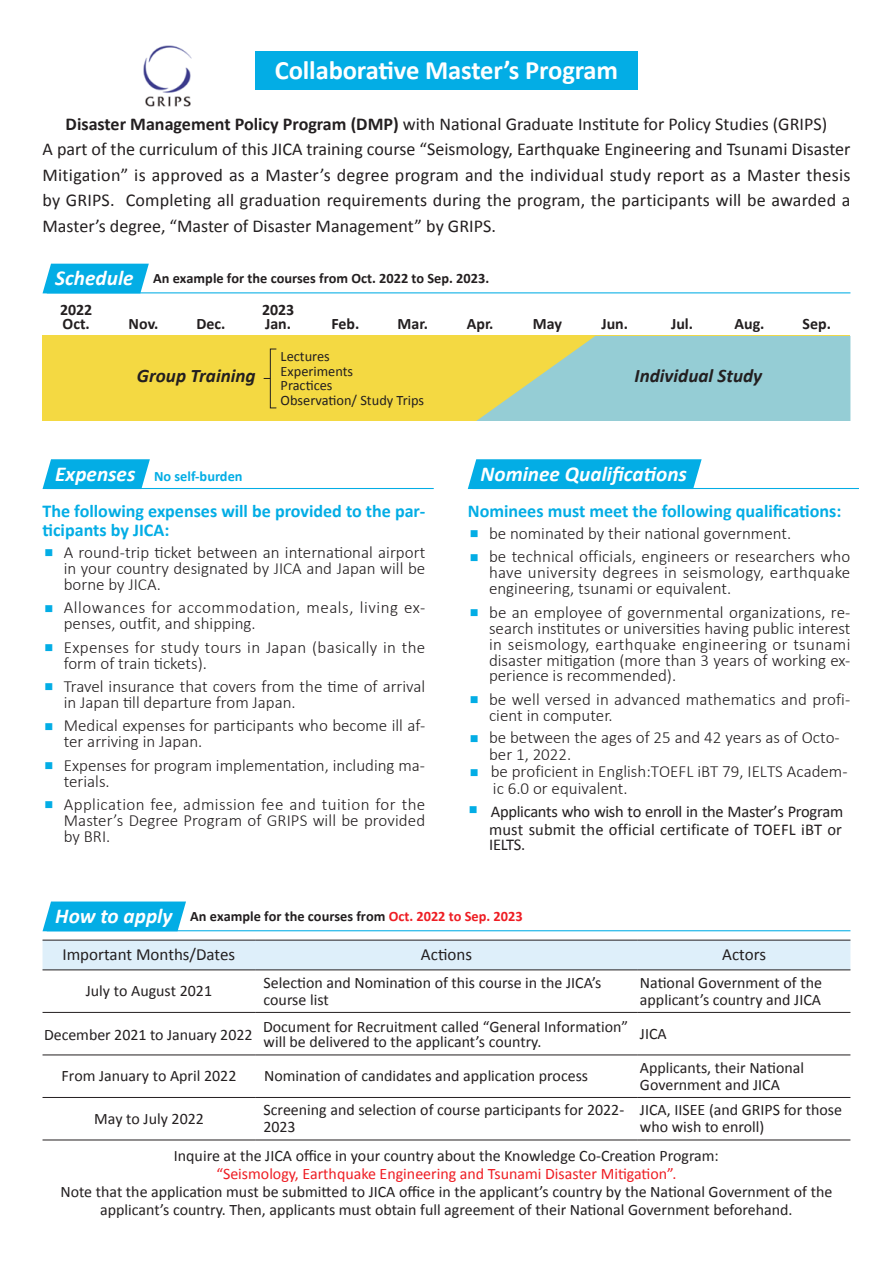
<style>
.page{position:relative;width:893px;height:1263px;background:#fff}
.page>*{position:absolute;margin:0;border:0;box-sizing:border-box;transform-origin:0 0}
.t1{font:700 26.55px "Calibri";letter-spacing:-.005em;color:#fff}
.t2{font:italic 700 21.3px "Calibri";color:#fff}
.t3{font:italic 700 19.2px "Calibri";color:#231f20}
.t4{font:18px/25.5px "Calibri";color:#231f20}
.t5{font:700 18px/19.2px "Calibri";color:#03ade5}
.t6{font:300 16.95px/15.9px "Calibri";color:#231f20}
.t7{font:300 16.95px/15.9px "Calibri";letter-spacing:.03em;color:#231f20}
.t8{font:300 16.95px/15.9px "Calibri";letter-spacing:.02em;color:#231f20}
.t9{font:16.95px "Calibri";color:#231f20}
.t10{font:16.5px/17.9px "Calibri";letter-spacing:.01em;color:#231f20;text-align:right}
.t11{font:16.5px "Calibri";letter-spacing:-.02em;color:#231f20}
.t12{font:15.9px/17px "Calibri";color:#231f20}
.t13{font:15.9px "Calibri";color:#ee1d23}
.t14{font:700 15.9px/13.8px "Calibri";color:#231f20}
.t15{font:700 14.4px "Calibri";color:#231f20}
.t16{font:14.4px/14.9px "Calibri";color:#231f20}
.t17{font:700 14.4px "Calibri";color:#03ade5}
.s1{font-weight:700}
.s2{color:#03ade5}
.s3{color:#ee1d23}
</style>
<div class="page">
<svg style="left:43px;top:264px;width:106px;height:29px;background:#16b3e6"></svg>
<svg style="left:43px;top:901px;width:143px;height:30px;background:#15b2e6"></svg>
<svg style="left:43px;top:459px;width:107px;height:30px;background:#18b3e7"></svg>
<svg style="left:468px;top:459px;width:234px;height:30px;background:#0eb0e6"></svg>
<img style="left:143px;top:45px;width:49px;height:62px">
<div style="left:43px;top:336px;width:807px;height:85px;background:#f4d942"></div>
<svg style="left:476px;top:336px;width:374px;height:85px"></svg>
<div style="left:255px;top:51px;width:383px;height:38px;background:#03ade5"></div>
<div style="left:43px;top:941px;width:807px;height:28px;background:#deeffa"></div>
<hr style="left:43px;top:940px;width:212px;height:1px;background:#231f20">
<hr style="left:255px;top:940px;width:383px;height:1px;background:#231f20">
<hr style="left:638px;top:940px;width:212px;height:1px;background:#231f20">
<hr style="left:43px;top:969px;width:212px;height:1px;background:#231f20">
<hr style="left:255px;top:969px;width:383px;height:1px;background:#231f20">
<hr style="left:638px;top:969px;width:212px;height:1px;background:#231f20">
<hr style="left:43px;top:1012px;width:212px;height:1px;background:#231f20">
<hr style="left:255px;top:1012px;width:383px;height:1px;background:#231f20">
<hr style="left:638px;top:1012px;width:212px;height:1px;background:#231f20">
<hr style="left:43px;top:1054px;width:212px;height:1px;background:#231f20">
<hr style="left:255px;top:1054px;width:383px;height:1px;background:#231f20">
<hr style="left:638px;top:1054px;width:212px;height:1px;background:#231f20">
<hr style="left:43px;top:1097px;width:212px;height:1px;background:#231f20">
<hr style="left:255px;top:1097px;width:383px;height:1px;background:#231f20">
<hr style="left:638px;top:1097px;width:212px;height:1px;background:#231f20">
<hr style="left:43px;top:1140px;width:212px;height:1px;background:#231f20">
<hr style="left:255px;top:1140px;width:383px;height:1px;background:#231f20">
<hr style="left:638px;top:1140px;width:212px;height:1px;background:#231f20">
<hr style="left:47px;top:292px;width:803px;height:1px;background:#03ade5">
<hr style="left:47px;top:930px;width:803px;height:1px;background:#03ade5">
<hr style="left:47px;top:488px;width:387px;height:1px;background:#03ade5">
<hr style="left:472px;top:488px;width:387px;height:1px;background:#03ade5">
<div style="left:270px;top:349px;width:6px;height:59px;border:1px solid #231f20"></div>
<h1 class="t1" style="left:275px;top:53px;width:345px">Collaborative Master’s Program</h1>
<p class="t4" style="left:43px;top:111px;width:809px;text-indent:23px"><span class="s1">Disaster Management Policy Program (DMP)</span> with National Graduate Institute for Policy Studies (GRIPS)<br>A part of the curriculum of this JICA training course “Seismology, Earthquake Engineering and Tsunami Disaster Mitigation” is approved as a Master’s degree program and the individual study report as a Master thesis by GRIPS. Completing all graduation requirements during the program, the participants will be awarded a Master’s degree, “Master of Disaster Management” by GRIPS.</p>
<p class="t2" style="left:55px;top:265px;width:80px">Schedule</p>
<p class="t15" style="left:153px;top:269px;width:338px">An example for the courses from Oct. 2022 to Sep. 2023.</p>
<p class="t14" style="left:60px;top:303px;width:34px">2022<br>Oct.</p>
<p class="t14" style="left:129px;top:317px;width:31px">Nov.</p>
<p class="t14" style="left:196px;top:317px;width:30px">Dec.</p>
<p class="t14" style="left:262px;top:303px;width:34px">2023<br>Jan.</p>
<p class="t14" style="left:331px;top:317px;width:29px">Feb.</p>
<p class="t14" style="left:398px;top:317px;width:32px">Mar.</p>
<p class="t14" style="left:467px;top:317px;width:28px">Apr.</p>
<p class="t14" style="left:533px;top:317px;width:31px">May</p>
<p class="t14" style="left:601px;top:317px;width:28px">Jun.</p>
<p class="t14" style="left:671px;top:317px;width:24px">Jul.</p>
<p class="t14" style="left:734px;top:317px;width:32px">Aug.</p>
<p class="t14" style="left:803px;top:317px;width:30px">Sep.</p>
<p class="t3" style="left:137px;top:364px;width:120px">Group Training</p>
<p class="t16" style="left:281px;top:348px;width:145px">Lectures<br>Experiments<br>Practices<br>Observation/ Study Trips</p>
<p class="t3" style="left:635px;top:364px;width:129px">Individual Study</p>
<p class="t2" style="left:55px;top:460px;width:82px">Expenses</p>
<p class="t2" style="left:480px;top:460px;width:208px">Nominee Qualifications</p>
<p class="t5" style="left:43px;top:501px;width:384px">The following expenses will be provided to the par&shy;ticipants by JICA:</p>
<p class="t6" style="left:64px;top:544px;width:363px;text-align:justify;text-indent:-19px"><span class="s2">■</span> A round-trip ticket between an international airport in your country designated by JICA and Japan will be borne by JICA.</p>
<p class="t7" style="left:64px;top:599px;width:363px;text-indent:-19px"><span class="s2">■</span> Allowances for accommodation, meals, living ex&shy;penses, outfit, and shipping.</p>
<p class="t8" style="left:64px;top:638px;width:363px;text-indent:-19px"><span class="s2">■</span> Expenses for study tours in Japan (basically in the form of train tickets).</p>
<p class="t6" style="left:64px;top:678px;width:363px;text-indent:-19px"><span class="s2">■</span> Travel insurance that covers from the time of arrival in Japan till departure from Japan.</p>
<p class="t6" style="left:64px;top:717px;width:363px;text-indent:-19px"><span class="s2">■</span> Medical expenses for participants who become ill af&shy;ter arriving in Japan.</p>
<p class="t6" style="left:64px;top:756px;width:363px;text-indent:-19px"><span class="s2">■</span> Expenses for program implementation, including ma&shy;terials.</p>
<p class="t6" style="left:64px;top:796px;width:363px;text-align:justify;text-indent:-19px"><span class="s2">■</span> Application fee, admission fee and tuition for the Master’s Degree Program of GRIPS will be provided by BRI.</p>
<p class="t17" style="left:154px;top:467px;width:90px">No self-burden</p>
<p class="t5" style="left:468px;top:501px;width:375px">Nominees must meet the following qualifications:</p>
<p class="t6" style="left:470px;top:525px;width:323px"><span class="s2">■</span> be nominated by their national government.</p>
<p class="t6" style="left:489px;top:548px;width:363px;text-align:justify;text-indent:-19px"><span class="s2">■</span> be technical officials, engineers or researchers who have university degrees in seismology, earthquake engineering, tsunami or equivalent.</p>
<p class="t6" style="left:489px;top:603px;width:363px;text-align:justify;text-indent:-19px"><span class="s2">■</span> be an employee of governmental organizations, re&shy;search institutes or universities having public interest in seismology, earthquake engineering or tsunami disaster mitigation (more than 3 years of working ex&shy;perience is recommended).</p>
<p class="t6" style="left:489px;top:690px;width:363px;text-indent:-19px"><span class="s2">■</span> be well versed in advanced mathematics and profi&shy;cient in computer.</p>
<p class="t6" style="left:489px;top:729px;width:352px;line-height:16.8px;text-indent:-19px"><span class="s2">■</span> be between the ages of 25 and 42 years as of Octo&shy;ber 1, 2022.</p>
<p class="t6" style="left:493px;top:763px;width:356px;line-height:16.8px;text-indent:-23px"><span class="s2">■</span> be proficient in English:TOEFL iBT 79, IELTS Academ&shy;ic 6.0 or equivalent.</p>
<p class="t10" style="left:469px;top:802px;width:376px"><sup>■</sup> Applicants who wish to enroll in the Master’s Program must submit the official certificate of TOEFL iBT or</p>
<p class="t11" style="left:489px;top:834px;width:37px">IELTS.</p>
<p class="t2" style="left:55px;top:902px;width:119px">How to apply</p>
<p class="t15" style="left:190px;top:907px;width:334px">An example for the courses from <span class="s3">Oct. 2022 to Sep. 2023</span></p>
<p class="t9" style="left:62px;top:944px;width:174px">Important Months/Dates</p>
<p class="t9" style="left:421px;top:944px;width:53px">Actions</p>
<p class="t9" style="left:722px;top:944px;width:45px">Actors</p>
<p class="t12" style="left:86px;top:982px;width:128px">July to August 2021</p>
<p class="t12" style="left:264px;top:974px;width:339px">Selection and Nomination of this course in the JICA’s course list</p>
<p class="t12" style="left:640px;top:974px;width:183px">National Government of the applicant’s country and JICA</p>
<p class="t12" style="left:44px;top:1027px;width:210px">December 2021 to January 2022</p>
<p class="t12" style="left:263px;top:1019px;width:367px;line-height:15.3px">Document for Recruitment called “General Information” will be delivered to the applicant’s country.</p>
<p class="t12" style="left:640px;top:1025px;width:28px">JICA</p>
<p class="t12" style="left:62px;top:1067px;width:176px">From January to April 2022</p>
<p class="t12" style="left:264px;top:1067px;width:326px">Nomination of candidates and application process</p>
<p class="t12" style="left:640px;top:1059px;width:166px">Applicants, their National<br>Government and JICA</p>
<p class="t12" style="left:94px;top:1110px;width:111px">May to July 2022</p>
<p class="t12" style="left:263px;top:1102px;width:362px">Screening and selection of course participants for 2022-<br>2023</p>
<p class="t12" style="left:640px;top:1101px;width:204px">JICA, IISEE (and GRIPS for those who wish to enroll)</p>
<p class="t12" style="left:174px;top:1147px;width:546px">Inquire at the JICA office in your country about the Knowledge Co-Creation Program:</p>
<p class="t13" style="left:216px;top:1164px;width:462px">“Seismology, Earthquake Engineering and Tsunami Disaster Mitigation”.</p>
<p class="t12" style="left:60px;top:1183px;width:773px;line-height:18px;text-align:center">Note that the application must be submitted to JICA office in the applicant’s country by the National Government of the applicant’s country. Then, applicants must obtain full agreement of their National Government beforehand.</p>
</div>
